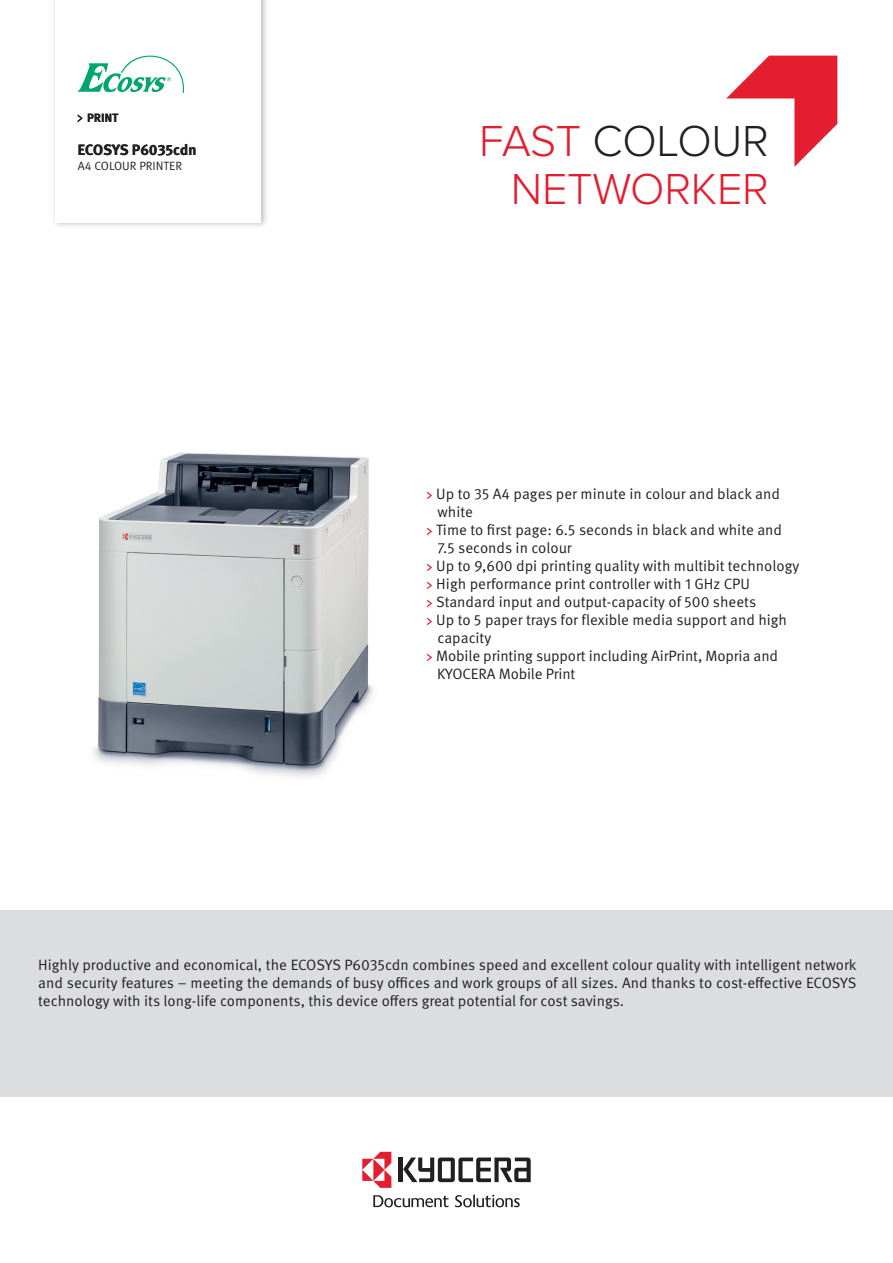
<style>
.page{position:relative;width:893px;height:1263px;background:#fff}
.page>*{position:absolute;margin:0;border:0;box-sizing:border-box;transform-origin:0 0}
.t1{font:300 45px "Proxima Nova";letter-spacing:-.005em;color:#231f20}
.t2{font:300 45px "Proxima Nova";letter-spacing:-.005em;color:#e41d2f}
.Bodycopy_8_10_black{font:15px/18px "Meta Pro Norm";color:#231f20}
.Copy1a{font:15px/18px "Meta Pro Norm";color:#231f20;text-align:justify}
.Note2{font:700 15px "Meta Pro";letter-spacing:-.005em;color:#231f20}
.Note3{font:12px "Meta Pro Norm";color:#231f20}
.Note1{font:700 12px "Meta Pro";color:#231f20}
.s1{color:#e41d2f}
</style>
<div class="page">
<img style="left:93px;top:452px;width:281px;height:325px">
<svg style="left:427px;top:491px;width:5px;height:8px"></svg>
<svg style="left:427px;top:527px;width:5px;height:8px"></svg>
<svg style="left:427px;top:563px;width:5px;height:8px"></svg>
<svg style="left:427px;top:581px;width:5px;height:8px"></svg>
<svg style="left:427px;top:599px;width:5px;height:8px"></svg>
<svg style="left:427px;top:617px;width:5px;height:8px"></svg>
<svg style="left:427px;top:653px;width:5px;height:8px"></svg>
<div style="left:0;top:910px;width:893px;height:186px;background:#dcdddf"></div>
<div style="left:51px;top:0;width:217px;height:229px;background:#231f20;opacity:.3"></div>
<div style="left:56px;top:0;width:205px;height:223px;background:#fff"></div>
<hr style="left:399px;top:1157px;width:4px;height:25px;background:#231f20">
<svg style="left:403px;top:1157px;width:128px;height:25px"></svg>
<svg style="left:362px;top:1152px;width:29px;height:36px"></svg>
<svg style="left:455px;top:1195px;width:65px;height:12px"></svg>
<svg style="left:373px;top:1195px;width:75px;height:12px"></svg>
<svg style="left:78px;top:56px;width:106px;height:37px"></svg>
<svg style="left:726px;top:56px;width:111px;height:111px"></svg>
<svg style="left:78px;top:114px;width:4px;height:8px"></svg>
<p class="Note1" style="left:87px;top:109px;width:33px">PRINT</p>
<p class="Note2" style="left:78px;top:138px;width:120px">ECOSYS P6035cdn</p>
<p class="Note3" style="left:78px;top:157px;width:106px">A4 COLOUR PRINTER</p>
<p class="t1" style="left:479px;top:115px;width:291px"><span class="s1">FAST</span> COLOUR</p>
<p class="t2" style="left:511px;top:163px;width:260px">NETWORKER</p>
<p class="Bodycopy_8_10_black" style="left:436px;top:484px;width:345px">Up to 35 A4 pages per minute in colour and black and white</p>
<p class="Bodycopy_8_10_black" style="left:436px;top:520px;width:348px">Time to first page: 6.5 seconds in black and white and<br>7.5 seconds in colour</p>
<p class="Bodycopy_8_10_black" style="left:436px;top:556px;width:365px">Up to 9,600 dpi printing quality with multibit technology</p>
<p class="Bodycopy_8_10_black" style="left:436px;top:574px;width:315px">High performance print controller with 1 GHz CPU</p>
<p class="Bodycopy_8_10_black" style="left:436px;top:592px;width:322px">Standard input and output-capacity of 500 sheets</p>
<p class="Bodycopy_8_10_black" style="left:436px;top:610px;width:352px">Up to 5 paper trays for flexible media support and high capacity</p>
<p class="Bodycopy_8_10_black" style="left:436px;top:646px;width:343px">Mobile printing support including AirPrint, Mopria and<br>KYOCERA Mobile Print</p>
<p class="Copy1a" style="left:38px;top:955px;width:820px">Highly productive and economical, the ECOSYS P6035cdn combines speed and excellent colour quality with intelligent network and security features – meeting the demands of busy offices and work groups of all sizes. And thanks to cost-effective ECOSYS technology with its long-life components, this device offers great potential for cost savings.</p>
</div>
